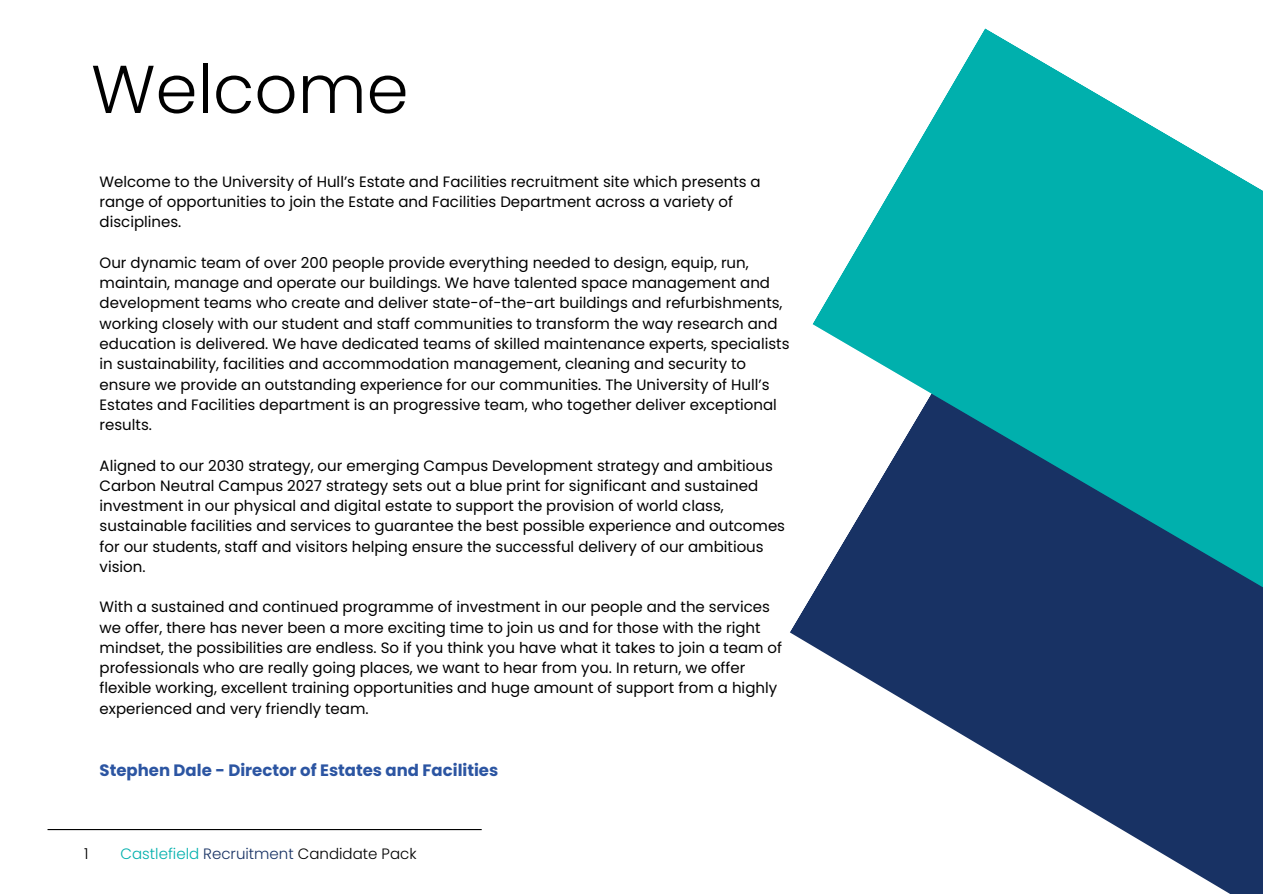
<style>
.page{position:relative;width:1263px;height:894px;background:#fff}
.page>*{position:absolute;margin:0;border:0;box-sizing:border-box;transform-origin:0 0}
.t1{font:300 67.5px "Poppins";color:#000}
.t2{font:700 16.5px "Poppins";color:#2c55a2}
.t3{font:15px/20.2px "Poppins";color:#000}
.t4{font:300 15px "Poppins";color:#000}
.s1{color:#00b0ad}
.s2{color:#183264}
</style>
<div class="page">
<svg style="left:812px;top:28px;width:451px;height:865px"></svg>
<hr style="left:48px;top:828px;width:434px;height:1px;background:#000">
<h1 class="t1" style="left:91px;top:42px;width:319px">Welcome</h1>
<p class="t3" style="left:100px;top:171px;width:663px">Welcome to the University of Hull’s Estate and Facilities recruitment site which presents a range of opportunities to join the Estate and Facilities Department across a variety of disciplines.</p>
<p class="t3" style="left:100px;top:252px;width:691px">Our dynamic team of over 200 people provide everything needed to design, equip, run, maintain, manage and operate our buildings. We have talented space management and development teams who create and deliver state-of-the-art buildings and refurbishments, working closely with our student and staff communities to transform the way research and education is delivered. We have dedicated teams of skilled maintenance experts, specialists in sustainability, facilities and accommodation management, cleaning and security to ensure we provide an outstanding experience for our communities. The University of Hull’s Estates and Facilities department is an progressive team, who together deliver exceptional results.</p>
<p class="t3" style="left:100px;top:455px;width:687px">Aligned to our 2030 strategy, our emerging Campus Development strategy and ambitious Carbon Neutral Campus 2027 strategy sets out a blue print for significant and sustained investment in our physical and digital estate to support the provision of world class, sustainable facilities and services to guarantee the best possible experience and outcomes for our students, staff and visitors helping ensure the successful delivery of our ambitious vision.</p>
<p class="t3" style="left:100px;top:596px;width:684px">With a sustained and continued programme of investment in our people and the services we offer, there has never been a more exciting time to join us and for those with the right mindset, the possibilities are endless. So if you think you have what it takes to join a team of professionals who are really going places, we want to hear from you. In return, we offer flexible working, excellent training opportunities and huge amount of support from a highly experienced and very friendly team.</p>
<p class="t2" style="left:100px;top:758px;width:400px">Stephen Dale - Director of Estates and Facilities</p>
<p class="t4" style="left:84px;top:843px;width:6px">1</p>
<p class="t4" style="left:121px;top:843px;width:297px"><span class="s1">Castlefield</span> <span class="s2">Recruitment</span> Candidate Pack</p>
</div>
